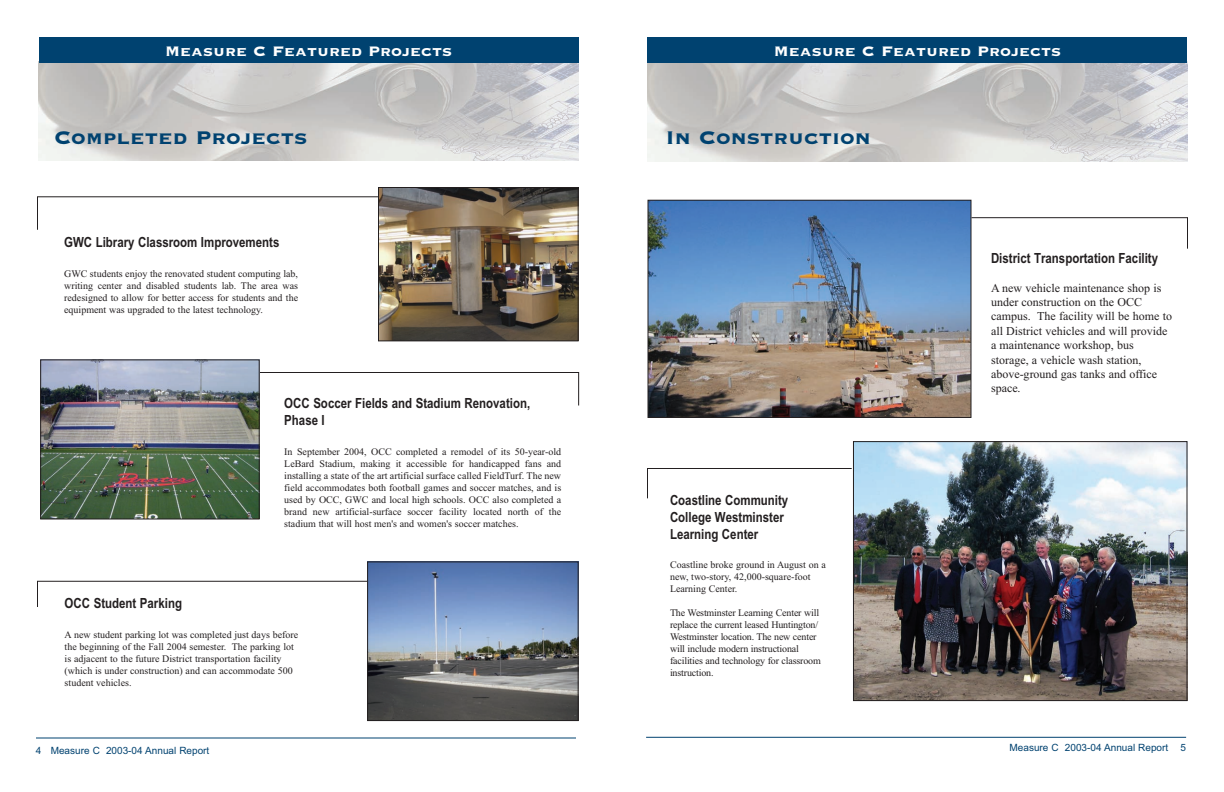
<style>
.page{position:relative;width:1224px;height:792px;background:#fff}
.page>*{position:absolute;margin:0;border:0;box-sizing:border-box;transform-origin:0 0}
.t1{font:24px "Copperplate Thirty Three BC";color:#004270}
.t2{font:18px "Copperplate Thirty Three BC";color:#fff}
.t3{font:700 14px/16.8px "Arial Narrow";color:#231f20}
.t4{font:12px/14.4px "Times New Roman";color:#231f20}
.t5{font:10px/12px "Times New Roman";color:#231f20}
.t6{font:10px "Arial";color:#004270}
</style>
<div class="page">
<img style="left:39px;top:62px;width:540px;height:99px">
<hr style="left:646px;top:737px;width:540px;height:1px;background:#004270">
<div style="left:39px;top:37px;width:540px;height:25px;background:#004270"></div>
<svg style="left:37px;top:196px;width:341px;height:34px"></svg>
<svg style="left:260px;top:372px;width:320px;height:34px"></svg>
<img style="left:380px;top:189px;width:197px;height:150px">
<div style="left:378px;top:187px;width:201px;height:154px;border:1px solid #231f20"></div>
<img style="left:42px;top:361px;width:216px;height:157px">
<div style="left:40px;top:359px;width:220px;height:161px;border:1px solid #231f20"></div>
<svg style="left:37px;top:580px;width:330px;height:27px"></svg>
<img style="left:648px;top:62px;width:540px;height:100px">
<img style="left:650px;top:202px;width:320px;height:214px">
<div style="left:648px;top:200px;width:324px;height:218px;border:1px solid #231f20"></div>
<img style="left:855px;top:443px;width:331px;height:256px">
<div style="left:853px;top:441px;width:335px;height:260px;border:1px solid #231f20"></div>
<div style="left:648px;top:37px;width:540px;height:25px;background:#004270"></div>
<svg style="left:970px;top:217px;width:218px;height:33px"></svg>
<svg style="left:647px;top:468px;width:205px;height:31px"></svg>
<img style="left:369px;top:563px;width:208px;height:156px">
<div style="left:367px;top:561px;width:212px;height:160px;border:1px solid #231f20"></div>
<hr style="left:36px;top:738px;width:540px;height:1px;background:#004270">
<h2 class="t2" style="left:165px;top:39px;width:289px">Measure C Featured Projects</h2>
<h1 class="t1" style="left:54px;top:122px;width:255px">Completed Projects</h1>
<h3 class="t3" style="left:64px;top:234px;width:217px">GWC Library Classroom Improvements</h3>
<p class="t5" style="left:64px;top:267px;width:236px;text-align:justify">GWC students enjoy the renovated student computing lab, writing center and disabled students lab. The area was redesigned to allow for better access for students and the equipment was upgraded to the latest technology.</p>
<h3 class="t3" style="left:284px;top:395px;width:247px">OCC Soccer Fields and Stadium Renovation,<br>Phase I</h3>
<p class="t5" style="left:284px;top:445px;width:278px;text-align:justify">In September 2004, OCC completed a remodel of its 50-year-old LeBard Stadium, making it accessible for handicapped fans and installing a state of the art artificial surface called FieldTurf. The new field accommodates both football games and soccer matches, and is used by OCC, GWC and local high schools. OCC also completed a brand new artificial-surface soccer facility located north of the stadium that will host men's and women's soccer matches.</p>
<h3 class="t3" style="left:65px;top:595px;width:119px">OCC Student Parking</h3>
<p class="t5" style="left:65px;top:629px;width:235px">A new student parking lot was completed just days before the beginning of the Fall 2004 semester. The parking lot is adjacent to the future District transportation facility (which is under construction) and can accommodate 500 student vehicles.</p>
<p class="t6" style="left:36px;top:745px;width:175px">4 Measure C 2003-04 Annual Report</p>
<h2 class="t2" style="left:774px;top:39px;width:289px">Measure C Featured Projects</h2>
<h1 class="t1" style="left:666px;top:122px;width:207px">In Construction</h1>
<h3 class="t3" style="left:670px;top:492px;width:120px">Coastline Community<br>College Westminster<br>Learning Center</h3>
<p class="t5" style="left:670px;top:559px;width:157px">Coastline broke ground in August on a new, two-story, 42,000-square-foot<br>Learning Center.</p>
<p class="t5" style="left:670px;top:607px;width:152px">The Westminster Learning Center will replace the current leased Huntington/ Westminster location. The new center will include modern instructional facilities and technology for classroom instruction.</p>
<h3 class="t3" style="left:991px;top:250px;width:169px">District Transportation Facility</h3>
<p class="t4" style="left:991px;top:280px;width:183px">A new vehicle maintenance shop is under construction on the OCC campus. The facility will be home to all District vehicles and will provide a maintenance workshop, bus storage, a vehicle wash station, above-ground gas tanks and office space.</p>
<p class="t6" style="left:1010px;top:741px;width:178px">Measure C 2003-04 Annual Report 5</p>
</div>
